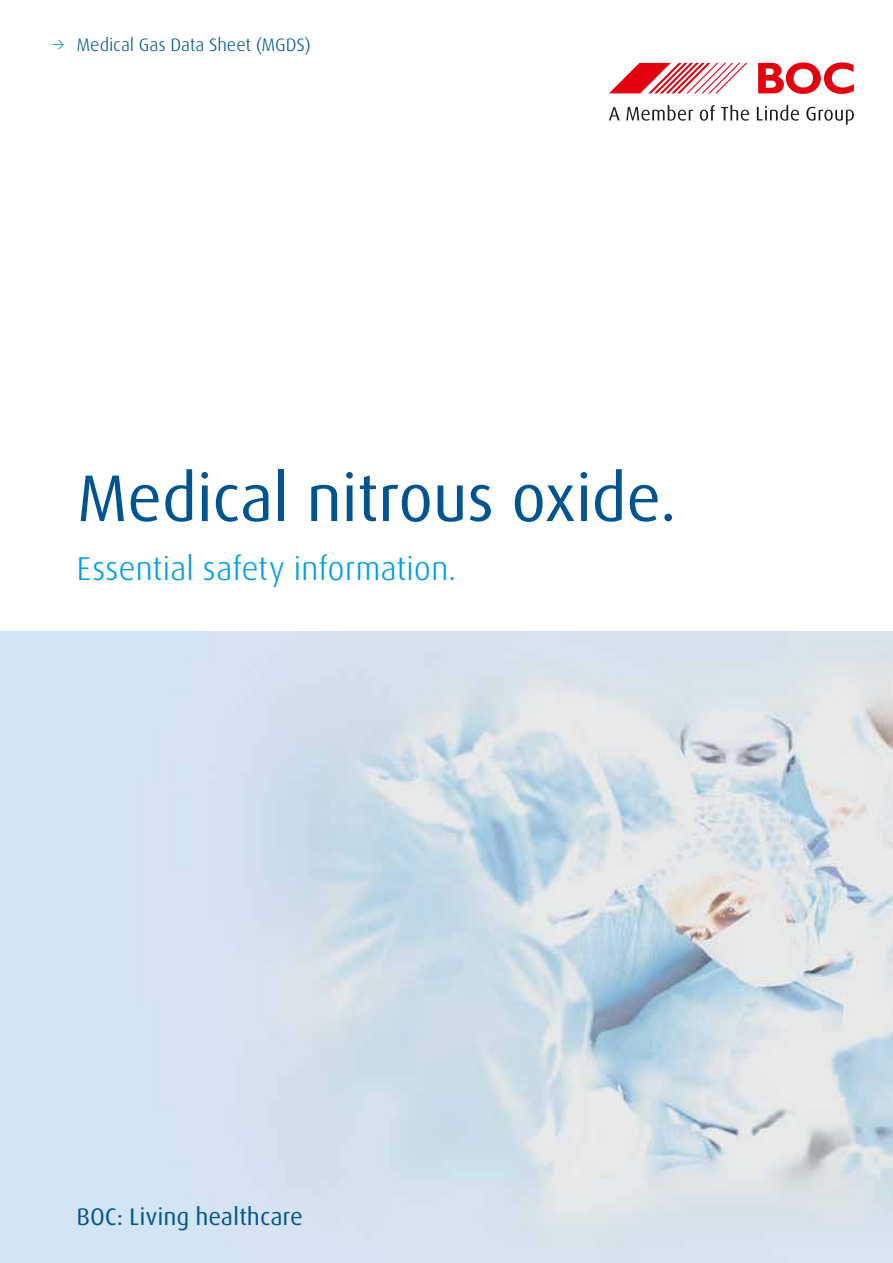
<style>
.page{position:relative;width:893px;height:1263px;background:#fff}
.page>*{position:absolute;margin:0;border:0;box-sizing:border-box;transform-origin:0 0}
.t1{font:66px "Linde Dax Global";letter-spacing:-.015em;color:#005590}
.t2{font:300 33px "Linde Dax Global";letter-spacing:-.01em;color:#009ee3}
.t3{font:24px "Linde Dax Global";letter-spacing:-.005em;color:#005590}
.t4{font:300 18px "Linde Dax Global";letter-spacing:-.005em;color:#005590}
.s1{color:#009ee3}
</style>
<div class="page">
<img style="left:0;top:631px;width:893px;height:632px">
<svg style="left:609px;top:63px;width:138px;height:30px"></svg>
<svg style="left:609px;top:107px;width:11px;height:13px"></svg>
<svg style="left:626px;top:105px;width:67px;height:16px"></svg>
<svg style="left:700px;top:105px;width:15px;height:16px"></svg>
<svg style="left:721px;top:105px;width:28px;height:16px"></svg>
<svg style="left:757px;top:105px;width:42px;height:16px"></svg>
<svg style="left:806px;top:107px;width:48px;height:18px"></svg>
<svg style="left:758px;top:62px;width:96px;height:32px"></svg>
<p class="t4" style="left:51px;top:34px;width:262px"><span class="s1">→</span> Medical Gas Data Sheet (MGDS)</p>
<h1 class="t1" style="left:77px;top:460px;width:602px">Medical nitrous oxide.</h1>
<p class="t2" style="left:77px;top:550px;width:382px">Essential safety information.</p>
<p class="t3" style="left:77px;top:1202px;width:228px">BOC: Living healthcare</p>
</div>
